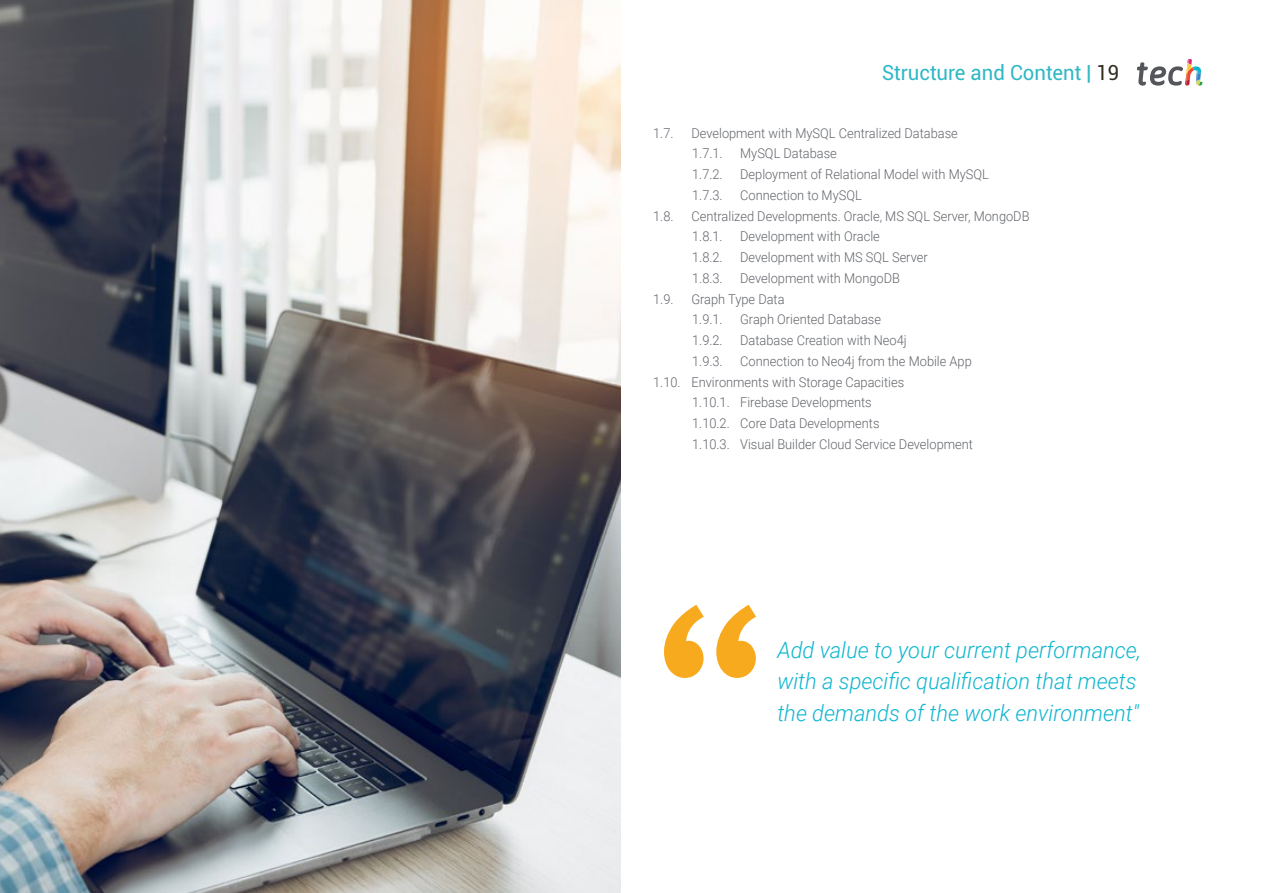
<style>
.page{position:relative;width:1263px;height:893px;background:#fff}
.page>*{position:absolute;margin:0;border:0;box-sizing:border-box;transform-origin:0 0}
.t1{font:italic 300 22.5px/31.5px "Roboto";color:#0fb6cf}
.t2{font:21px "Roboto";color:#2db8c5}
.t3{font:300 13.5px/20.7px "Roboto";color:#61646a;scale:.95 1}
.s1{color:#312e20}
</style>
<div class="page">
<svg style="left:1137px;top:59px;width:65px;height:27px"></svg>
<img style="left:0;top:0;width:621px;height:893px">
<svg style="left:664px;top:605px;width:92px;height:73px"></svg>
<h2 class="t2" style="left:882px;top:57px;width:239px">Structure and Content | <span class="s1">19</span></h2>
<p class="t3" style="left:653px;top:122px;width:23px">1.7.</p>
<p class="t3" style="left:691px;top:122px;width:282px">Development with MySQL Centralized Database<br>1.7.1.</p>
<p class="t3" style="left:740px;top:143px;width:103px">MySQL Database</p>
<p class="t3" style="left:692px;top:164px;width:34px">1.7.2.</p>
<p class="t3" style="left:740px;top:164px;width:263px">Deployment of Relational Model with MySQL</p>
<p class="t3" style="left:692px;top:184px;width:34px">1.7.3.</p>
<p class="t3" style="left:740px;top:184px;width:130px">Connection to MySQL</p>
<p class="t3" style="left:653px;top:205px;width:23px">1.8.</p>
<p class="t3" style="left:691px;top:205px;width:357px">Centralized Developments. Oracle, MS SQL Server, MongoDB<br>1.8.1.</p>
<p class="t3" style="left:740px;top:226px;width:148px">Development with Oracle</p>
<p class="t3" style="left:692px;top:247px;width:34px">1.8.2.</p>
<p class="t3" style="left:740px;top:247px;width:199px">Development with MS SQL Server</p>
<p class="t3" style="left:692px;top:267px;width:34px">1.8.3.</p>
<p class="t3" style="left:740px;top:267px;width:170px">Development with MongoDB</p>
<p class="t3" style="left:653px;top:288px;width:23px">1.9.</p>
<p class="t3" style="left:691px;top:288px;width:100px">Graph Type Data<br>1.9.1.</p>
<p class="t3" style="left:740px;top:309px;width:150px">Graph Oriented Database</p>
<p class="t3" style="left:692px;top:330px;width:34px">1.9.2.</p>
<p class="t3" style="left:740px;top:330px;width:177px">Database Creation with Neo4j</p>
<p class="t3" style="left:692px;top:350px;width:34px">1.9.3.</p>
<p class="t3" style="left:740px;top:350px;width:245px">Connection to Neo4j from the Mobile App</p>
<p class="t3" style="left:653px;top:371px;width:266px">1.10. Environments with Storage Capacities</p>
<p class="t3" style="left:692px;top:392px;width:191px">1.10.1. Firebase Developments</p>
<p class="t3" style="left:692px;top:413px;width:199px">1.10.2. Core Data Developments</p>
<p class="t3" style="left:692px;top:433px;width:297px">1.10.3. Visual Builder Cloud Service Development</p>
<h1 class="t1" style="left:777px;top:633px;width:365px">Add value to your current performance, with a specific qualification that meets the demands of the work environment"</h1>
</div>
